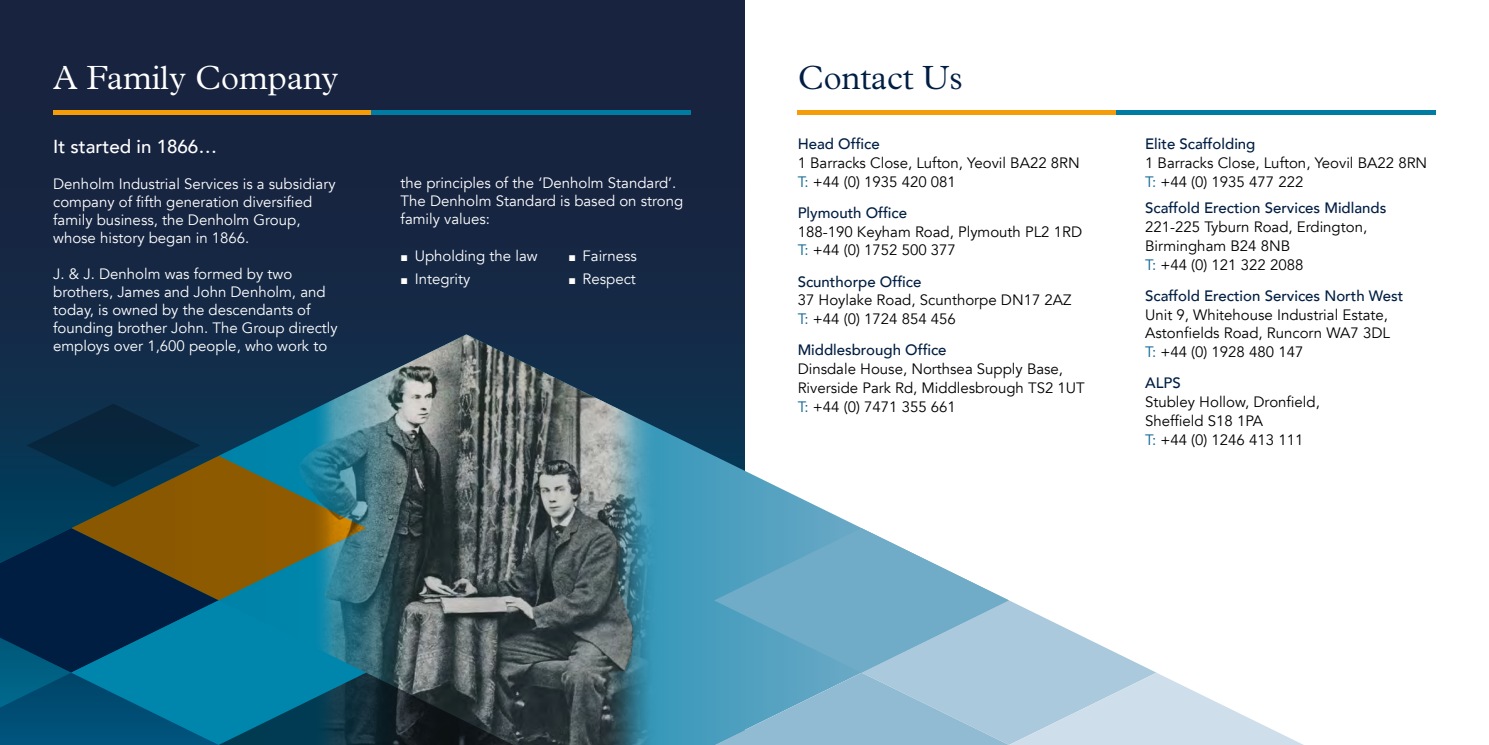
<style>
.page{position:relative;width:1489px;height:745px;background:#fff}
.page>*{position:absolute;margin:0;border:0;box-sizing:border-box;transform-origin:0 0}
.t1{font:300 33.75px "Plantin MT Pro";color:#fff}
.t2{font:300 33.75px "Plantin MT Pro";color:#001e42}
.t3{font:500 18.75px "Avenir";color:#fff}
.t4{font:15px/18.8px "Avenir";color:#000}
.t5{font:15px/18px "Avenir";color:#fff}
.t6{font:500 15px "Avenir";color:#001e42}
.s1{font-family:"Arial";font-size:12.5px}
.s2{color:#025e90}
</style>
<div class="page">
<div style="left:0;top:0;width:744px;height:744px;background:#172440"></div>
<svg style="left:0;top:334px;width:861px;height:410px"></svg>
<img style="left:291px;top:334px;width:372px;height:410px">
<svg style="left:714px;top:528px;width:587px;height:216px"></svg>
<svg style="left:0;top:403px;width:543px;height:341px;background:#2c555d"></svg>
<div style="left:53px;top:110px;width:318px;height:5px;background:#f59d08"></div>
<div style="left:371px;top:110px;width:320px;height:5px;background:#007ca3"></div>
<div style="left:797px;top:110px;width:318px;height:5px;background:#f59d08"></div>
<div style="left:1115px;top:110px;width:320px;height:5px;background:#007ca3"></div>
<h1 class="t1" style="left:53px;top:58px;width:286px">A Family Company</h1>
<h1 class="t2" style="left:797px;top:58px;width:167px">Contact Us</h1>
<p class="t3" style="left:53px;top:130px;width:165px">It started in 1866…</p>
<p class="t5" style="left:53px;top:175px;width:284px">Denholm Industrial Services is a subsidiary company of fifth generation diversified family business, the Denholm Group, whose history began in 1866.</p>
<p class="t5" style="left:53px;top:265px;width:286px">J. &amp; J. Denholm was formed by two brothers, James and John Denholm, and today, is owned by the descendants of founding brother John. The Group directly employs over 1,600 people, who work to</p>
<p class="t5" style="left:400px;top:174px;width:284px">the principles of the ‘Denholm Standard’.<br>The Denholm Standard is based on strong family values:</p>
<p class="t5" style="left:400px;top:246px;width:138px"><span class="s1">■</span> Upholding the law</p>
<p class="t5" style="left:400px;top:270px;width:71px"><span class="s1">■</span> Integrity</p>
<p class="t5" style="left:568px;top:246px;width:70px"><span class="s1">■</span> Fairness</p>
<p class="t5" style="left:568px;top:270px;width:69px"><span class="s1">■</span> Respect</p>
<p class="t6" style="left:797px;top:131px;width:83px">Head Office</p>
<p class="t4" style="left:797px;top:154px;width:284px">1 Barracks Close, Lufton, Yeovil BA22 8RN<br><span class="s2">T:</span> +44 (0) 1935 420 081</p>
<p class="t6" style="left:797px;top:199px;width:111px">Plymouth Office</p>
<p class="t4" style="left:797px;top:222px;width:286px">188-190 Keyham Road, Plymouth PL2 1RD<br><span class="s2">T:</span> +44 (0) 1752 500 377</p>
<p class="t6" style="left:797px;top:268px;width:125px">Scunthorpe Office</p>
<p class="t4" style="left:797px;top:291px;width:275px">37 Hoylake Road, Scunthorpe DN17 2AZ<br><span class="s2">T:</span> +44 (0) 1724 854 456</p>
<p class="t6" style="left:797px;top:337px;width:150px">Middlesbrough Office</p>
<p class="t4" style="left:797px;top:359px;width:288px">Dinsdale House, Northsea Supply Base,<br>Riverside Park Rd, Middlesbrough TS2 1UT<br><span class="s2">T:</span> +44 (0) 7471 355 661</p>
<p class="t6" style="left:1144px;top:131px;width:112px">Elite Scaffolding</p>
<p class="t4" style="left:1144px;top:154px;width:284px">1 Barracks Close, Lufton, Yeovil BA22 8RN<br><span class="s2">T:</span> +44 (0) 1935 477 222</p>
<p class="t6" style="left:1144px;top:195px;width:243px">Scaffold Erection Services Midlands</p>
<p class="t4" style="left:1144px;top:218px;width:223px">221-225 Tyburn Road, Erdington,<br>Birmingham B24 8NB<br><span class="s2">T:</span> +44 (0) 121 322 2088</p>
<p class="t6" style="left:1144px;top:282px;width:259px">Scaffold Erection Services North West</p>
<p class="t4" style="left:1144px;top:305px;width:246px">Unit 9, Whitehouse Industrial Estate,<br>Astonfields Road, Runcorn WA7 3DL<br><span class="s2">T:</span> +44 (0) 1928 480 147</p>
<p class="t6" style="left:1144px;top:370px;width:37px">ALPS</p>
<p class="t4" style="left:1144px;top:392px;width:176px">Stubley Hollow, Dronfield,<br>Sheffield S18 1PA<br><span class="s2">T:</span> +44 (0) 1246 413 111</p>
</div>
